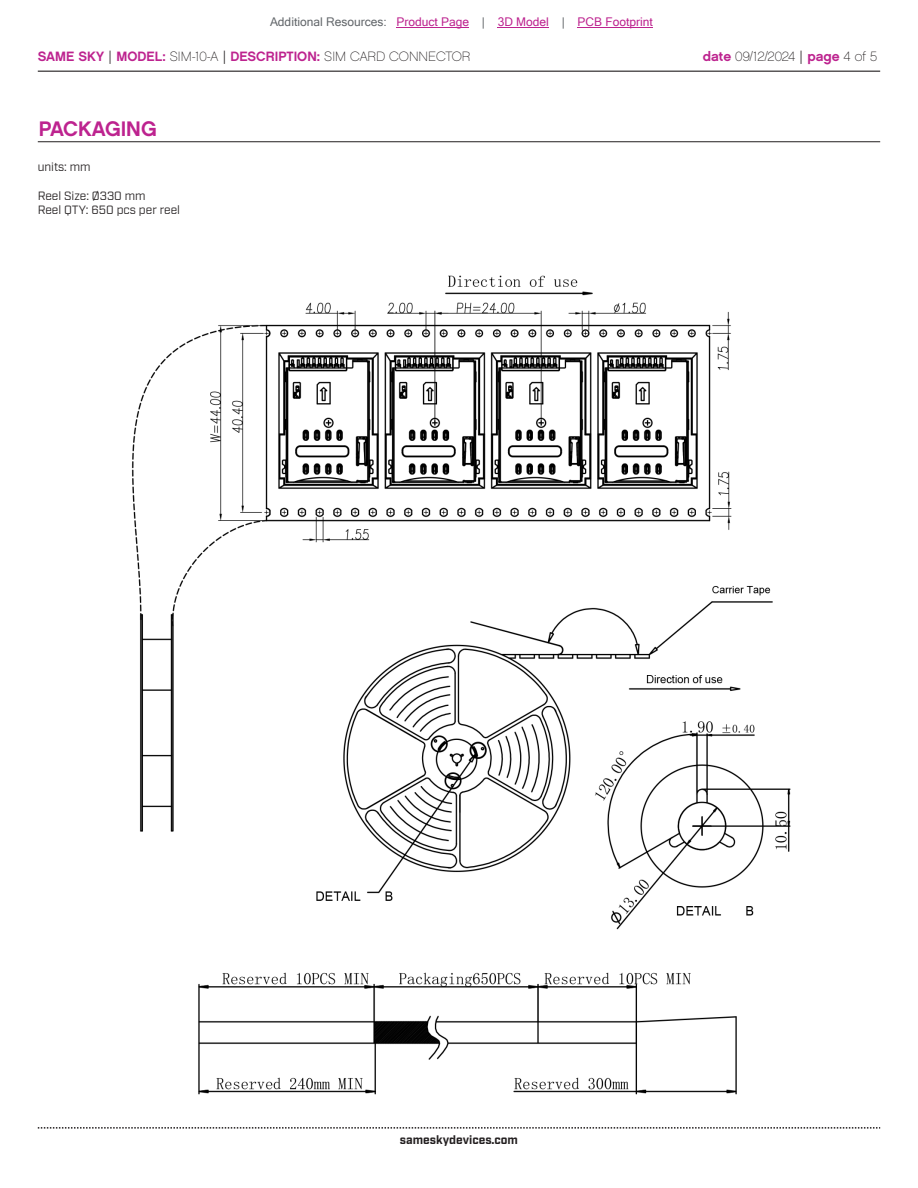
<style>
.page{position:relative;width:918px;height:1188px;background:#fff}
.page>*{position:absolute;margin:0;border:0;box-sizing:border-box;transform-origin:0 0}
.t1{font:21px "Chalet New York Nineteen Sixty";color:#bd238f}
.t2{font:13.5px "Chalet New York Nineteen Sixty";color:#bd238f}
.t3{font:13.5px "Chalet Paris Nineteen Sixty";letter-spacing:-.005em;color:#231f20}
.t4{font:12px "Microsoft Sans Serif";color:#bd238f}
.t5{font:12px/14.4px "Industry";color:#231f20}
.t6{font:700 12px "Industry";color:#231f20}
.s1{color:#63676b}
.s2{font-family:"Industry";color:#231f20}
.s3{font-family:"Chalet Paris Nineteen Sixty";color:#231f20}
.s4{font-family:"Chalet New York Nineteen Sixty";color:#bd238f}
.s5{font-family:"Industry"}
</style>
<div class="page">
<hr style="left:38px;top:71px;width:842px;height:1px;background:#231f20">
<svg style="left:38px;top:1127px;width:842px;height:2px"></svg>
<img style="left:132px;top:275px;width:659px;height:820px">
<hr style="left:38px;top:141px;width:842px;height:1px;background:#231f20">
<hr style="left:397px;top:27px;width:72px;height:1px;background:#bd238f">
<hr style="left:498px;top:27px;width:51px;height:1px;background:#bd238f">
<hr style="left:578px;top:27px;width:75px;height:1px;background:#bd238f">
<p class="t4" style="left:270px;top:15px;width:384px"><span class="s1">Additional Resources:</span> Product Page <span class="s1">|</span> 3D Model <span class="s1">|</span> PCB Footprint</p>
<p class="t2" style="left:38px;top:47px;width:434px">SAME SKY <span class="s2">|</span> MODEL: <span class="s3">SIM-10-A</span> <span class="s2">|</span> DESCRIPTION: <span class="s3">SIM CARD CONNECTOR</span></p>
<p class="t3" style="left:703px;top:48px;width:176px"><span class="s4">date</span> 09/12/2024 <span class="s5">|</span> <span class="s4">page</span> 4 of 5</p>
<h1 class="t1" style="left:39px;top:115px;width:119px">PACKAGING</h1>
<p class="t5" style="left:38px;top:160px;width:54px">units: mm</p>
<p class="t5" style="left:38px;top:189px;width:144px">Reel Size: Ø330 mm<br>Reel QTY: 650 pcs per reel</p>
<p class="t6" style="left:400px;top:1132px;width:120px">sameskydevices.com</p>
</div>
